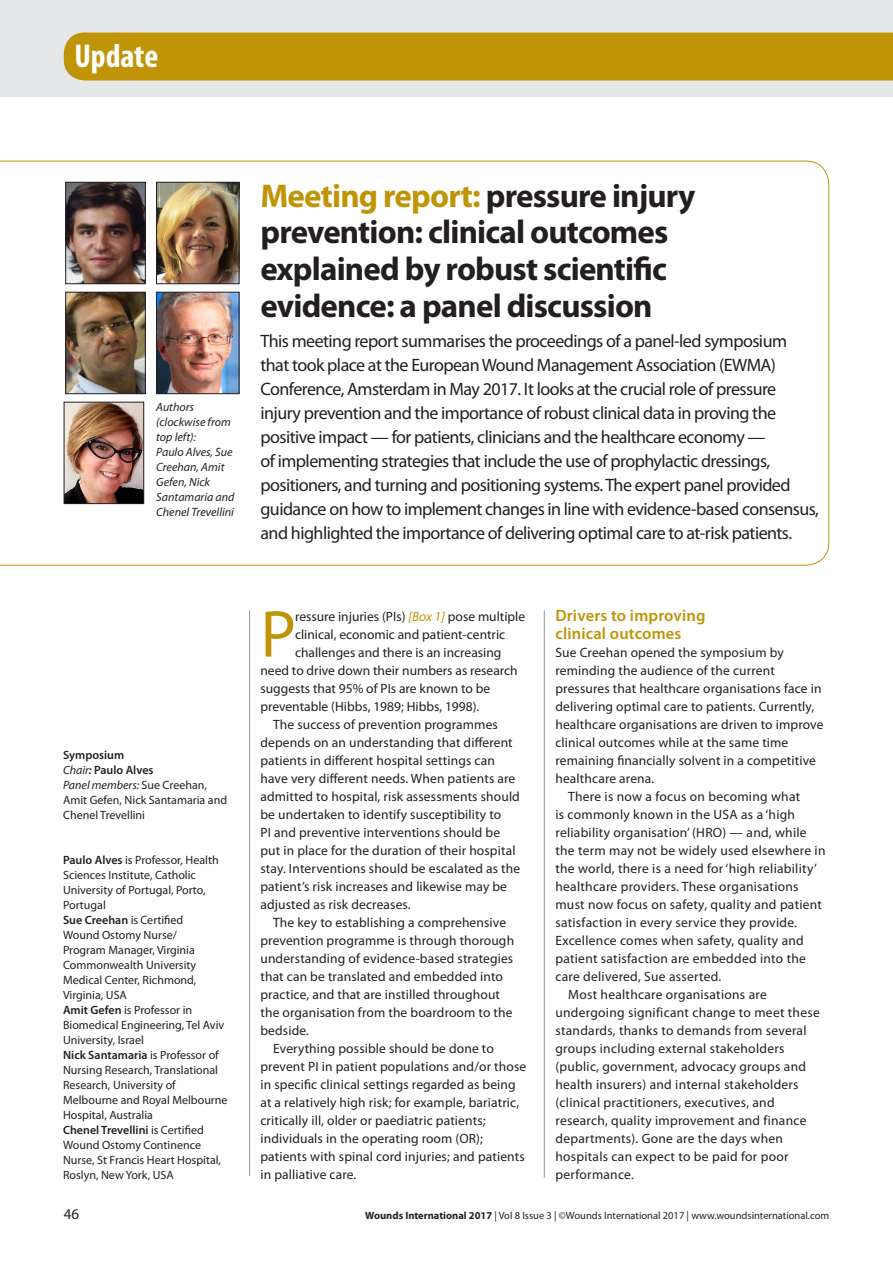
<style>
.page{position:relative;width:893px;height:1263px;background:#fff}
.page>*{position:absolute;margin:0;border:0;box-sizing:border-box;transform-origin:0 0}
.BODY_DROP_CAP{font:66.9px "Myriad Pro";color:#c09407}
.t1{font:700 condensed 33.15px "Myriad Pro";color:#fff}
.HEADLINE_22_BOLD{font:700 33px/36.6px "Myriad Pro";letter-spacing:-.025em;color:#231f20}
.INTRO{font:18px/24px "Myriad Pro";letter-spacing:-.03em;color:#231f20}
.CROSS_HEAD{font:600 16.5px/18px "Myriad Pro";letter-spacing:.01em;color:#c09407}
.BODY_INDENT{font:15px "Myriad Pro";color:#231f20}
.BODY_INDENT-2{font:13.5px/18px "Myriad Pro";letter-spacing:.01em;color:#231f20}
.BODY{font:13.5px/18px "Myriad Pro";letter-spacing:.01em;color:#231f20}
.BODY_DROP_CAP-2{font:13.5px "Myriad Pro";color:#231f20}
.CASE_REPORT_AUTHOR{font:12px/15px "Myriad Pro";color:#231f20}
.CASE_REPORT_AUTHOR-2{font:italic 12px/15px "Myriad Pro";color:#231f20}
.CASE_REPORT_AUTHOR-3{font:600 12px "Myriad Pro";color:#231f20}
.BODY_INDENT-3{font:10.5px "Myriad Pro";color:#231f20}
.s1{color:#c09407}
.s2{font-weight:400;font-style:italic}
.s3{font-style:italic}
.s4{font-weight:600}
.s5{font-style:italic;color:#c09407}
.s6{font-weight:700}
</style>
<div class="page">
<div style="left:0;top:0;width:893px;height:97px;background:#e6e7e9"></div>
<div style="left:64px;top:33px;width:829px;height:48px;background:#c09407"></div>
<hr style="left:249px;top:610px;width:1px;height:566px;background:#939598">
<hr style="left:544px;top:610px;width:1px;height:568px;background:#939598">
<svg style="left:0;top:161px;width:829px;height:405px"></svg>
<div style="left:156px;top:402px;width:85px;height:130px;background:#fff"></div>
<img style="left:67px;top:184px;width:77px;height:98px">
<div style="left:65px;top:182px;width:81px;height:102px;border:1px solid #231f20"></div>
<img style="left:67px;top:294px;width:77px;height:98px">
<div style="left:65px;top:292px;width:81px;height:102px;border:1px solid #231f20"></div>
<img style="left:66px;top:404px;width:76px;height:98px">
<div style="left:64px;top:402px;width:80px;height:102px;border:1px solid #231f20"></div>
<img style="left:158px;top:184px;width:79px;height:98px">
<div style="left:156px;top:182px;width:83px;height:102px;border:1px solid #231f20"></div>
<img style="left:158px;top:294px;width:79px;height:98px">
<div style="left:156px;top:292px;width:83px;height:102px;border:1px solid #231f20"></div>
<p class="t1" style="left:74px;top:35px;width:85px">Update</p>
<p class="CASE_REPORT_AUTHOR-2" style="left:156px;top:399px;width:76px">Authors (clockwise from top left):</p>
<p class="CASE_REPORT_AUTHOR-2" style="left:156px;top:444px;width:80px">Paulo Alves, Sue<br>Creehan, Amit<br>Gefen, Nick<br>Santamaria and<br>Chenel Trevellini</p>
<p class="HEADLINE_22_BOLD" style="left:260px;top:176px;width:437px"><span class="s1">Meeting report:</span> pressure injury prevention: clinical outcomes explained by robust scientific evidence: a panel discussion</p>
<p class="INTRO" style="left:260px;top:329px;width:560px">This meeting report summarises the proceedings of a panel-led symposium that took place at the European Wound Management Association (EWMA)<br>Conference, Amsterdam in May 2017. It looks at the crucial role of pressure injury prevention and the importance of robust clinical data in proving the positive impact — for patients, clinicians and the healthcare economy —<br>of implementing strategies that include the use of prophylactic dressings, positioners, and turning and positioning systems. The expert panel provided guidance on how to implement changes in line with evidence-based consensus, and highlighted the importance of delivering optimal care to at-risk patients.</p>
<p class="CASE_REPORT_AUTHOR-3" style="left:63px;top:747px;width:63px">Symposium</p>
<p class="CASE_REPORT_AUTHOR-3" style="left:63px;top:762px;width:92px"><span class="s2">Chair</span><span class="s3">:</span> Paulo Alves</p>
<p class="CASE_REPORT_AUTHOR" style="left:63px;top:777px;width:166px"><span class="s3">Panel members:</span> Sue Creehan,<br>Amit Gefen, Nick Santamaria and<br>Chenel Trevellini</p>
<p class="CASE_REPORT_AUTHOR" style="left:63px;top:852px;width:157px"><span class="s4">Paulo Alves</span> is Professor, Health<br>Sciences Institute, Catholic<br>University of Portugal, Porto,<br>Portugal</p>
<p class="CASE_REPORT_AUTHOR" style="left:63px;top:912px;width:135px"><span class="s4">Sue Creehan</span> is Certified<br>Wound Ostomy Nurse/<br>Program Manager, Virginia<br>Commonwealth University<br>Medical Center, Richmond,<br>Virginia, USA</p>
<p class="CASE_REPORT_AUTHOR" style="left:63px;top:1002px;width:163px"><span class="s4">Amit Gefen</span> is Professor in<br>Biomedical Engineering, Tel Aviv<br>University, Israel</p>
<p class="CASE_REPORT_AUTHOR" style="left:63px;top:1047px;width:166px"><span class="s4">Nick Santamaria</span> is Professor of<br>Nursing Research, Translational<br>Research, University of<br>Melbourne and Royal Melbourne<br>Hospital, Australia</p>
<p class="CASE_REPORT_AUTHOR" style="left:63px;top:1122px;width:159px"><span class="s4">Chenel Trevellini</span> is Certified<br>Wound Ostomy Continence<br>Nurse, St Francis Heart Hospital,<br>Roslyn, New York, USA</p>
<p class="BODY_DROP_CAP" style="left:260px;top:593px;width:37px">P</p>
<p class="BODY_DROP_CAP-2" style="left:295px;top:608px;width:232px">ressure injuries (PIs) <span class="s5">[Box 1]</span> pose multiple</p>
<p class="BODY_DROP_CAP-2" style="left:295px;top:626px;width:212px">clinical, economic and patient-centric</p>
<p class="BODY_DROP_CAP-2" style="left:295px;top:644px;width:208px">challenges and there is an increasing</p>
<p class="BODY_DROP_CAP-2" style="left:260px;top:662px;width:259px">need to drive down their numbers as research</p>
<p class="BODY_DROP_CAP-2" style="left:260px;top:680px;width:231px">suggests that 95% of PIs are known to be</p>
<p class="BODY_DROP_CAP-2" style="left:260px;top:698px;width:220px">preventable (Hibbs, 1989; Hibbs, 1998).</p>
<p class="BODY_INDENT-2" style="left:260px;top:715px;width:261px;text-indent:13px">The success of prevention programmes depends on an understanding that different patients in different hospital settings can have very different needs. When patients are admitted to hospital, risk assessments should be undertaken to identify susceptibility to<br>PI and preventive interventions should be put in place for the duration of their hospital stay. Interventions should be escalated as the patient’s risk increases and likewise may be adjusted as risk decreases.</p>
<p class="BODY_INDENT-2" style="left:260px;top:913px;width:255px;text-indent:13px">The key to establishing a comprehensive prevention programme is through thorough understanding of evidence-based strategies that can be translated and embedded into practice, and that are instilled throughout the organisation from the boardroom to the bedside.</p>
<p class="BODY_INDENT-2" style="left:260px;top:1039px;width:267px;text-indent:13px">Everything possible should be done to prevent PI in patient populations and/or those in specific clinical settings regarded as being at a relatively high risk; for example, bariatric, critically ill, older or paediatric patients; individuals in the operating room (OR); patients with spinal cord injuries; and patients in palliative care.</p>
<p class="CROSS_HEAD" style="left:555px;top:606px;width:152px">Drivers to improving clinical outcomes</p>
<p class="BODY" style="left:555px;top:643px;width:270px">Sue Creehan opened the symposium by reminding the audience of the current pressures that healthcare organisations face in delivering optimal care to patients. Currently, healthcare organisations are driven to improve clinical outcomes while at the same time remaining financially solvent in a competitive healthcare arena.</p>
<p class="BODY_INDENT-2" style="left:555px;top:787px;width:272px;text-indent:13px">There is now a focus on becoming what<br>is commonly known in the USA as a ‘high reliability organisation’ (HRO) — and, while the term may not be widely used elsewhere in the world, there is a need for ‘high reliability’ healthcare providers. These organisations must now focus on safety, quality and patient satisfaction in every service they provide.<br>Excellence comes when safety, quality and patient satisfaction are embedded into the care delivered, Sue asserted.</p>
<p class="BODY_INDENT-2" style="left:555px;top:985px;width:266px;text-indent:13px">Most healthcare organisations are undergoing significant change to meet these standards, thanks to demands from several groups including external stakeholders (public, government, advocacy groups and health insurers) and internal stakeholders (clinical practitioners, executives, and research, quality improvement and finance departments). Gone are the days when hospitals can expect to be paid for poor performance.</p>
<p class="BODY_INDENT" style="left:64px;top:1204px;width:17px">46</p>
<p class="BODY_INDENT-3" style="left:365px;top:1208px;width:465px"><span class="s6">Wounds International 2017</span> | Vol 8 Issue 3 | ©Wounds International 2017 | www.woundsinternational.com</p>
</div>
